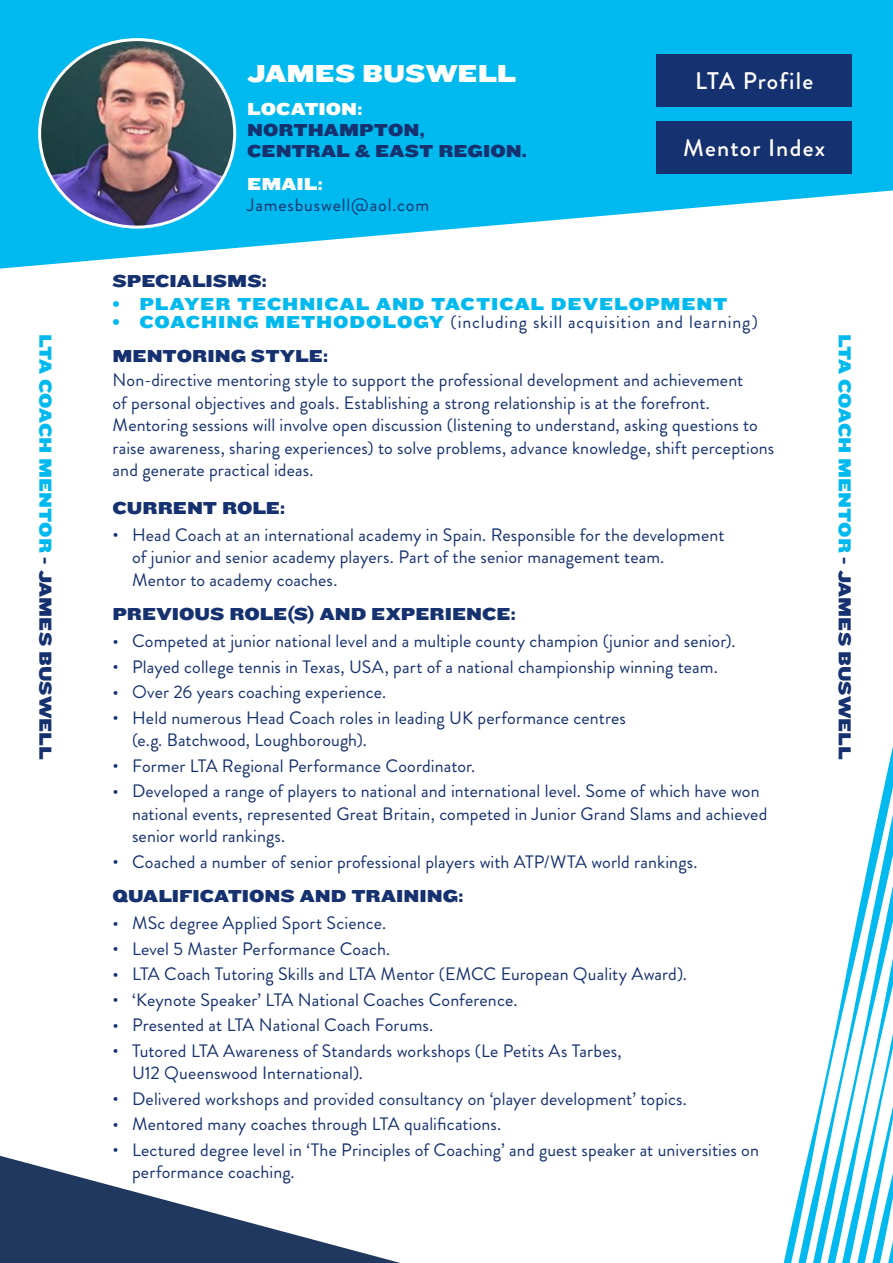
<style>
.page{position:relative;width:893px;height:1263px;background:#fff}
.page>*{position:absolute;margin:0;border:0;box-sizing:border-box;transform-origin:0 0}
.Bio_Name{font:25.5px "Knockout 73 Full Heviweight";color:#fff}
.t1{font:500 24px "Brandon Grotesque";letter-spacing:.05em;color:#fff}
.Bio_Body{font:18px/22.5px "Brandon Grotesque";letter-spacing:.005em;color:#16316f}
.Bio_H1{font:18px "Knockout 73 Full Heviweight";color:#16316f}
.Bio_Body-2{font:18px "Brandon Grotesque";letter-spacing:.045em;color:#16316f}
.t2{font:18px "Knockout 73 Full Heviweight";letter-spacing:-.015em;color:#00b9ee}
.t3{font:18px "Knockout 73 Full Heviweight";letter-spacing:.05em;color:#00b9ee}
.Bio_Location{font:18px/21px "Knockout 73 Full Heviweight";color:#16316f}
.Bio_Email{font:18px "Brandon Grotesque";letter-spacing:.05em;color:#16316f}
.Bio_Details_H1{font:18px "Knockout 73 Full Heviweight";color:#fff}
.s1{font-family:"Knockout 73 Full Heviweight";color:#00b9ee}
.s2{color:#16316f}
</style>
<div class="page">
<svg style="left:0;top:1155px;width:400px;height:108px"></svg>
<svg style="left:0;top:0;width:892px;height:269px;fill:#00b9ee"></svg>
<svg style="left:783px;top:1206px;width:13px;height:57px"></svg>
<svg style="left:796px;top:1146px;width:14px;height:117px"></svg>
<svg style="left:810px;top:1085px;width:14px;height:178px"></svg>
<svg style="left:824px;top:751px;width:68px;height:512px"></svg>
<img style="left:40px;top:40px;width:195px;height:187px">
<div style="left:656px;top:54px;width:195px;height:52px;background:#16316f"></div>
<div style="left:656px;top:122px;width:195px;height:52px;background:#16316f"></div>
<p class="Bio_Name" style="left:247px;top:55px;width:270px">JAMES BUSWELL</p>
<p class="Bio_Details_H1" style="left:247px;top:96px;width:117px">LOCATION:</p>
<p class="Bio_Location" style="left:247px;top:119px;width:281px">NORTHAMPTON,<br>CENTRAL &amp; EAST REGION.</p>
<p class="Bio_Details_H1" style="left:247px;top:171px;width:77px">EMAIL:</p>
<p class="Bio_Email" style="left:247px;top:192px;width:183px">Jamesbuswell@aol.com</p>
<p class="t1" style="left:695px;top:64px;width:120px">LTA Profile</p>
<p class="t1" style="left:683px;top:131px;width:143px">Mentor Index</p>
<p class="Bio_H1" style="left:112px;top:269px;width:156px">SPECIALISMS:</p>
<p class="t3" style="left:112px;top:291px;width:616px">• PLAYER TECHNICAL AND TACTICAL DEVELOPMENT</p>
<p class="Bio_Body-2" style="left:112px;top:309px;width:646px"><span class="s1">• COACHING METHODOLOGY</span> (including skill acquisition and learning)</p>
<p class="Bio_H1" style="left:112px;top:344px;width:217px">MENTORING STYLE:</p>
<p class="Bio_Body" style="left:112px;top:369px;width:663px">Non-directive mentoring style to support the professional development and achievement<br>of personal objectives and goals. Establishing a strong relationship is at the forefront.<br>Mentoring sessions will involve open discussion (listening to understand, asking questions to raise awareness, sharing experiences) to solve problems, advance knowledge, shift perceptions and generate practical ideas.</p>
<p class="Bio_H1" style="left:112px;top:495px;width:174px">CURRENT ROLE:</p>
<p class="Bio_Body" style="left:132px;top:524px;width:594px;text-indent:-20px">• Head Coach at an international academy in Spain. Responsible for the development of junior and senior academy players. Part of the senior management team.<br>Mentor to academy coaches.</p>
<p class="Bio_H1" style="left:112px;top:602px;width:404px">PREVIOUS ROLE(S) AND EXPERIENCE:</p>
<p class="Bio_Body" style="left:112px;top:630px;width:624px">• Competed at junior national level and a multiple county champion (junior and senior).</p>
<p class="Bio_Body" style="left:112px;top:656px;width:607px">• Played college tennis in Texas, USA, part of a national championship winning team.</p>
<p class="Bio_Body" style="left:112px;top:681px;width:275px">• Over 26 years coaching experience.</p>
<p class="Bio_Body" style="left:132px;top:707px;width:495px;text-indent:-20px">• Held numerous Head Coach roles in leading UK performance centres (e.g. Batchwood, Loughborough).</p>
<p class="Bio_Body" style="left:112px;top:755px;width:364px">• Former LTA Regional Performance Coordinator.</p>
<p class="Bio_Body" style="left:132px;top:780px;width:636px;text-indent:-20px">• Developed a range of players to national and international level. Some of which have won national events, represented Great Britain, competed in Junior Grand Slams and achieved senior world rankings.</p>
<p class="Bio_Body" style="left:112px;top:851px;width:586px">• Coached a number of senior professional players with ATP/WTA world rankings.</p>
<p class="Bio_H1" style="left:112px;top:884px;width:352px">QUALIFICATIONS AND TRAINING:</p>
<p class="Bio_Body" style="left:112px;top:912px;width:275px">• MSc degree Applied Sport Science.</p>
<p class="Bio_Body" style="left:112px;top:938px;width:279px">• Level 5 Master Performance Coach.</p>
<p class="Bio_Body" style="left:112px;top:963px;width:576px">• LTA Coach Tutoring Skills and LTA Mentor (EMCC European Quality Award).</p>
<p class="Bio_Body" style="left:112px;top:989px;width:406px">• ‘Keynote Speaker’ LTA National Coaches Conference.</p>
<p class="Bio_Body" style="left:112px;top:1014px;width:322px">• Presented at LTA National Coach Forums.</p>
<p class="Bio_Body" style="left:132px;top:1040px;width:491px;text-indent:-20px">• Tutored LTA Awareness of Standards workshops (Le Petits As Tarbes,<br>U12 Queenswood International).</p>
<p class="Bio_Body" style="left:112px;top:1088px;width:576px">• Delivered workshops and provided consultancy on ‘player development’ topics.</p>
<p class="Bio_Body" style="left:112px;top:1113px;width:390px">• Mentored many coaches through LTA qualifications.</p>
<p class="Bio_Body" style="left:132px;top:1139px;width:628px;text-indent:-20px">• Lectured degree level in ‘The Principles of Coaching’ and guest speaker at universities on performance coaching.</p>
<p class="t2" style="left:58px;top:334px;width:425px;rotate:90deg">LTA COACH MENTOR <span class="s2">- James Buswell</span></p>
<p class="t2" style="left:857px;top:334px;width:425px;rotate:90deg">LTA COACH MENTOR <span class="s2">- James Buswell</span></p>
</div>
